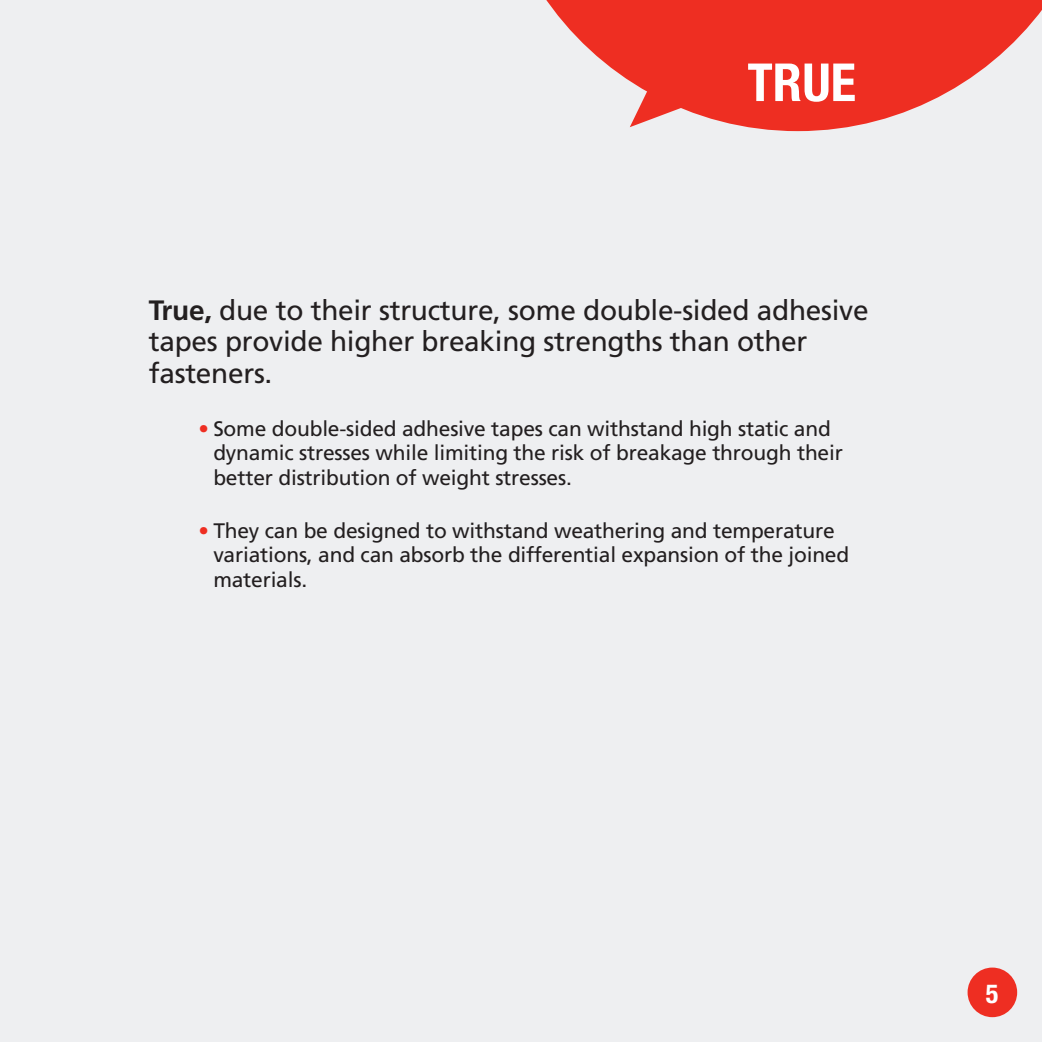
<style>
.page{position:relative;width:1042px;height:1042px;background:#eeeff1}
.page>*{position:absolute;margin:0;border:0;box-sizing:border-box;transform-origin:0 0}
.t1{font:700 condensed 52.5px "Helvetica Neue";color:#fff}
.t2{font:28px/31.5px "Frutiger";letter-spacing:-.01em;color:#231f20}
.t3{font:700 condensed 26.25px "Helvetica Neue";color:#fff}
.t4{font:21px/24.5px "Frutiger";letter-spacing:-.01em;color:#231f20}
.s1{font-weight:700}
.s2{color:#ee2e22}
</style>
<div class="page">
<svg style="left:546px;top:0;width:496px;height:131px;fill:#ee2e22"></svg>
<svg style="left:630px;top:33px;width:110px;height:94px;background:#ee483e"></svg>
<div style="left:967px;top:967px;width:50px;height:50px;background:#ee2e22;border-radius:50%"></div>
<h1 class="t1" style="left:747px;top:51px;width:110px">TRUE</h1>
<h2 class="t2" style="left:149px;top:294px;width:721px"><span class="s1">True,</span> due to their structure, some double-sided adhesive tapes provide higher breaking strengths than other fasteners.</h2>
<p class="t4" style="left:213px;top:416px;width:631px;text-indent:-15px"><span class="s2">•</span> Some double-sided adhesive tapes can withstand high static and dynamic stresses while limiting the risk of breakage through their better distribution of weight stresses.</p>
<p class="t4" style="left:213px;top:518px;width:637px;text-indent:-15px"><span class="s2">•</span> They can be designed to withstand weathering and temperature variations, and can absorb the differential expansion of the joined materials.</p>
<p class="t3" style="left:986px;top:977px;width:14px">5</p>
</div>
